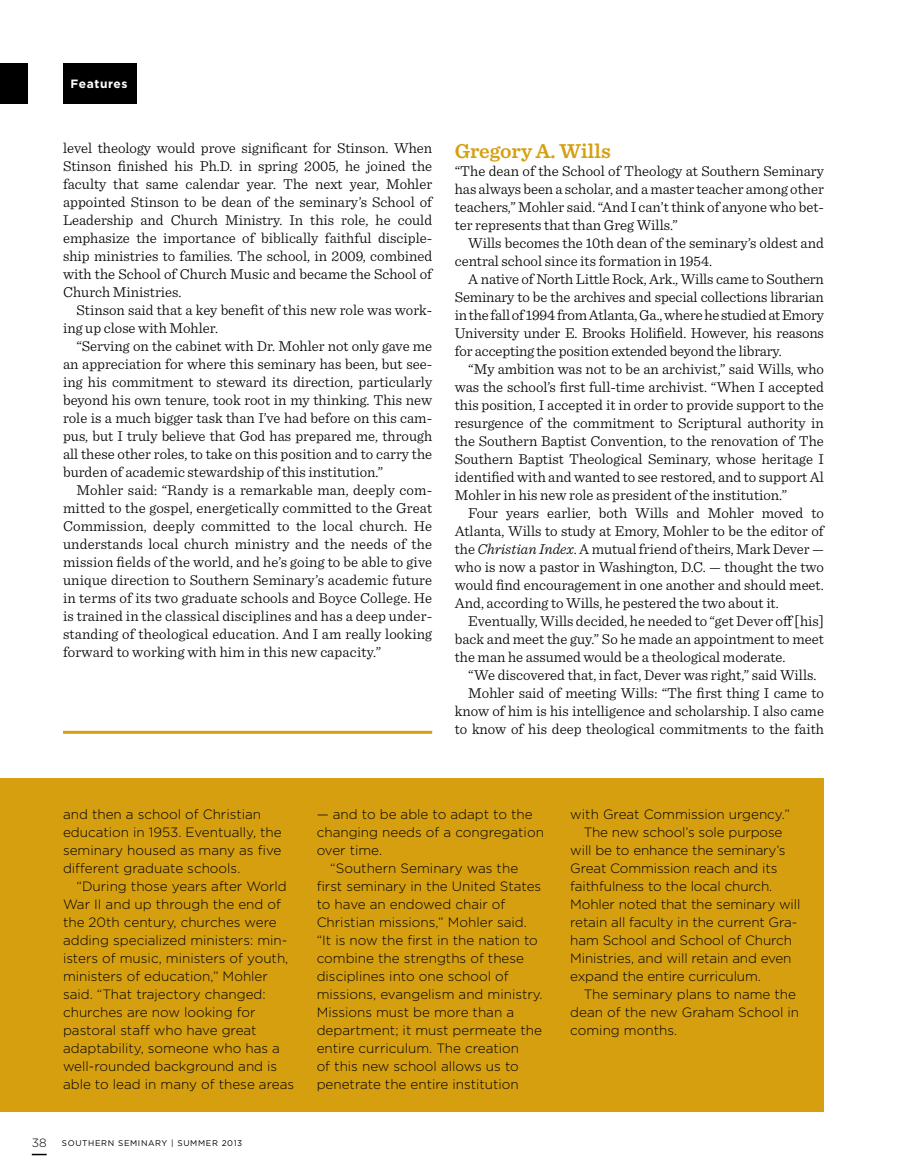
<style>
.page{position:relative;width:905px;height:1175px;background:#fff}
.page>*{position:absolute;margin:0;border:0;box-sizing:border-box;transform-origin:0 0}
.t1{font:600 21px "Sentinel";color:#d59f10}
.t2{font:300 15px/18px "Sentinel";color:#000;text-align:justify}
.t3{font:300 13.5px/18px "Gotham";color:#000}
.t4{font:700 12px "Gotham";letter-spacing:.045em;color:#fff}
.t5{font:300 12px "Gotham";color:#000}
.t6{font:8.25px "Gotham";letter-spacing:.075em;color:#000}
.s1{font-style:italic}
</style>
<div class="page">
<svg style="left:32px;top:1153px;width:15px;height:2px"></svg>
<div style="left:63px;top:63px;width:74px;height:41px;background:#000"></div>
<div style="left:0;top:63px;width:27px;height:41px;background:#000"></div>
<div style="left:0;top:779px;width:824px;height:333px;background:#d59f10"></div>
<svg style="left:63px;top:730px;width:369px;height:4px"></svg>
<p class="t4" style="left:70px;top:76px;width:58px">Features</p>
<p class="t2" style="left:63px;top:138px;width:371px">level theology would prove significant for Stinson. When Stinson finished his Ph.D. in spring 2005, he joined the faculty that same calendar year. The next year, Mohler appointed Stinson to be dean of the seminary’s School of Leadership and Church Ministry. In this role, he could emphasize the importance of biblically faithful disciple&shy;ship ministries to families. The school, in 2009, combined with the School of Church Music and became the School of Church Ministries.</p>
<p class="t2" style="left:63px;top:300px;width:370px;text-indent:14px">Stinson said that a key benefit of this new role was work&shy;ing up close with Mohler.</p>
<p class="t2" style="left:63px;top:336px;width:371px;text-indent:14px">“Serving on the cabinet with Dr. Mohler not only gave me an appreciation for where this seminary has been, but see&shy;ing his commitment to steward its direction, particularly beyond his own tenure, took root in my thinking. This new role is a much bigger task than I’ve had before on this cam&shy;pus, but I truly believe that God has prepared me, through all these other roles, to take on this position and to carry the burden of academic stewardship of this institution.”</p>
<p class="t2" style="left:63px;top:480px;width:371px;text-indent:14px">Mohler said: “Randy is a remarkable man, deeply com&shy;mitted to the gospel, energetically committed to the Great Commission, deeply committed to the local church. He understands local church ministry and the needs of the mission fields of the world, and he’s going to be able to give unique direction to Southern Seminary’s academic future in terms of its two graduate schools and Boyce College. He is trained in the classical disciplines and has a deep under&shy;standing of theological education. And I am really looking forward to working with him in this new capacity.”</p>
<h1 class="t1" style="left:454px;top:134px;width:157px">Gregory A. Wills</h1>
<p class="t2" style="left:454px;top:160px;width:371px">“The dean of the School of Theology at Southern Seminary has always been a scholar, and a master teacher among other teachers,” Mohler said. “And I can’t think of anyone who bet&shy;ter represents that than Greg Wills.”</p>
<p class="t2" style="left:454px;top:232px;width:370px;text-indent:14px">Wills becomes the 10th dean of the seminary’s oldest and central school since its formation in 1954.</p>
<p class="t2" style="left:454px;top:268px;width:371px;text-indent:14px">A native of North Little Rock, Ark., Wills came to Southern Seminary to be the archives and special collections librarian in the fall of 1994 from Atlanta, Ga., where he studied at Emory University under E. Brooks Holifield. However, his reasons for accepting the position extended beyond the library.</p>
<p class="t2" style="left:454px;top:358px;width:371px;text-indent:14px">“My ambition was not to be an archivist,” said Wills, who was the school’s first full-time archivist. “When I accepted this position, I accepted it in order to provide support to the resurgence of the commitment to Scriptural authority in the Southern Baptist Convention, to the renovation of The Southern Baptist Theological Seminary, whose heritage I identified with and wanted to see restored, and to support Al Mohler in his new role as president of the institution.”</p>
<p class="t2" style="left:454px;top:502px;width:371px;text-indent:14px">Four years earlier, both Wills and Mohler moved to Atlanta, Wills to study at Emory, Mohler to be the editor of the <span class="s1">Christian Index</span>. A mutual friend of theirs, Mark Dever — who is now a pastor in Washington, D.C. — thought the two would find encouragement in one another and should meet.<br>And, according to Wills, he pestered the two about it.</p>
<p class="t2" style="left:454px;top:610px;width:371px;text-indent:14px">Eventually, Wills decided, he needed to “get Dever off [his] back and meet the guy.” So he made an appointment to meet the man he assumed would be a theological moderate.</p>
<p class="t2" style="left:468px;top:664px;width:349px">“We discovered that, in fact, Dever was right,” said Wills.</p>
<p class="t2" style="left:468px;top:682px;width:357px">Mohler said of meeting Wills: “The first thing I came to</p>
<p class="t2" style="left:454px;top:700px;width:371px">know of him is his intelligence and scholarship. I also came</p>
<p class="t2" style="left:454px;top:718px;width:371px">to know of his deep theological commitments to the faith</p>
<p class="t3" style="left:63px;top:805px;width:220px">and then a school of Christian education in 1953. Eventually, the seminary housed as many as five different graduate schools.</p>
<p class="t3" style="left:63px;top:877px;width:232px;text-indent:14px">“During those years after World<br>War II and up through the end of the 20th century, churches were adding specialized ministers: min&shy;isters of music, ministers of youth, ministers of education,” Mohler said. “That trajectory changed: churches are now looking for pastoral staff who have great adaptability, someone who has a well-rounded background and is able to lead in many of these areas</p>
<p class="t5" style="left:32px;top:1135px;width:16px">38</p>
<p class="t6" style="left:62px;top:1137px;width:182px">SOUTHERN SEMINARY | SUMMER 2013</p>
<p class="t3" style="left:317px;top:805px;width:217px">— and to be able to adapt to the</p>
<p class="t3" style="left:317px;top:823px;width:229px">changing needs of a congregation</p>
<p class="t3" style="left:317px;top:841px;width:67px">over time.</p>
<p class="t3" style="left:330px;top:859px;width:189px">“Southern Seminary was the</p>
<p class="t3" style="left:317px;top:877px;width:226px">first seminary in the United States</p>
<p class="t3" style="left:317px;top:895px;width:190px">to have an endowed chair of</p>
<p class="t3" style="left:317px;top:913px;width:212px">Christian missions,” Mohler said.</p>
<p class="t3" style="left:317px;top:931px;width:223px">“It is now the first in the nation to</p>
<p class="t3" style="left:317px;top:949px;width:209px">combine the strengths of these</p>
<p class="t3" style="left:317px;top:967px;width:193px">disciplines into one school of</p>
<p class="t3" style="left:317px;top:985px;width:227px">missions, evangelism and ministry.</p>
<p class="t3" style="left:317px;top:1003px;width:199px">Missions must be more than a</p>
<p class="t3" style="left:317px;top:1021px;width:227px">department; it must permeate the</p>
<p class="t3" style="left:317px;top:1039px;width:204px">entire curriculum. The creation</p>
<p class="t3" style="left:317px;top:1057px;width:204px">of this new school allows us to</p>
<p class="t3" style="left:317px;top:1075px;width:204px">penetrate the entire institution</p>
<p class="t3" style="left:570px;top:805px;width:221px">with Great Commission urgency.”</p>
<p class="t3" style="left:584px;top:823px;width:200px">The new school’s sole purpose</p>
<p class="t3" style="left:570px;top:841px;width:217px">will be to enhance the seminary’s</p>
<p class="t3" style="left:570px;top:859px;width:209px">Great Commission reach and its</p>
<p class="t3" style="left:570px;top:877px;width:203px">faithfulness to the local church.</p>
<p class="t3" style="left:570px;top:895px;width:232px">Mohler noted that the seminary will</p>
<p class="t3" style="left:570px;top:913px;width:228px">retain all faculty in the current Gra-</p>
<p class="t3" style="left:570px;top:931px;width:223px">ham School and School of Church</p>
<p class="t3" style="left:570px;top:949px;width:223px">Ministries, and will retain and even</p>
<p class="t3" style="left:570px;top:967px;width:192px">expand the entire curriculum.</p>
<p class="t3" style="left:584px;top:985px;width:214px">The seminary plans to name the</p>
<p class="t3" style="left:570px;top:1003px;width:230px">dean of the new Graham School in</p>
<p class="t3" style="left:570px;top:1021px;width:108px">coming months.</p>
</div>
